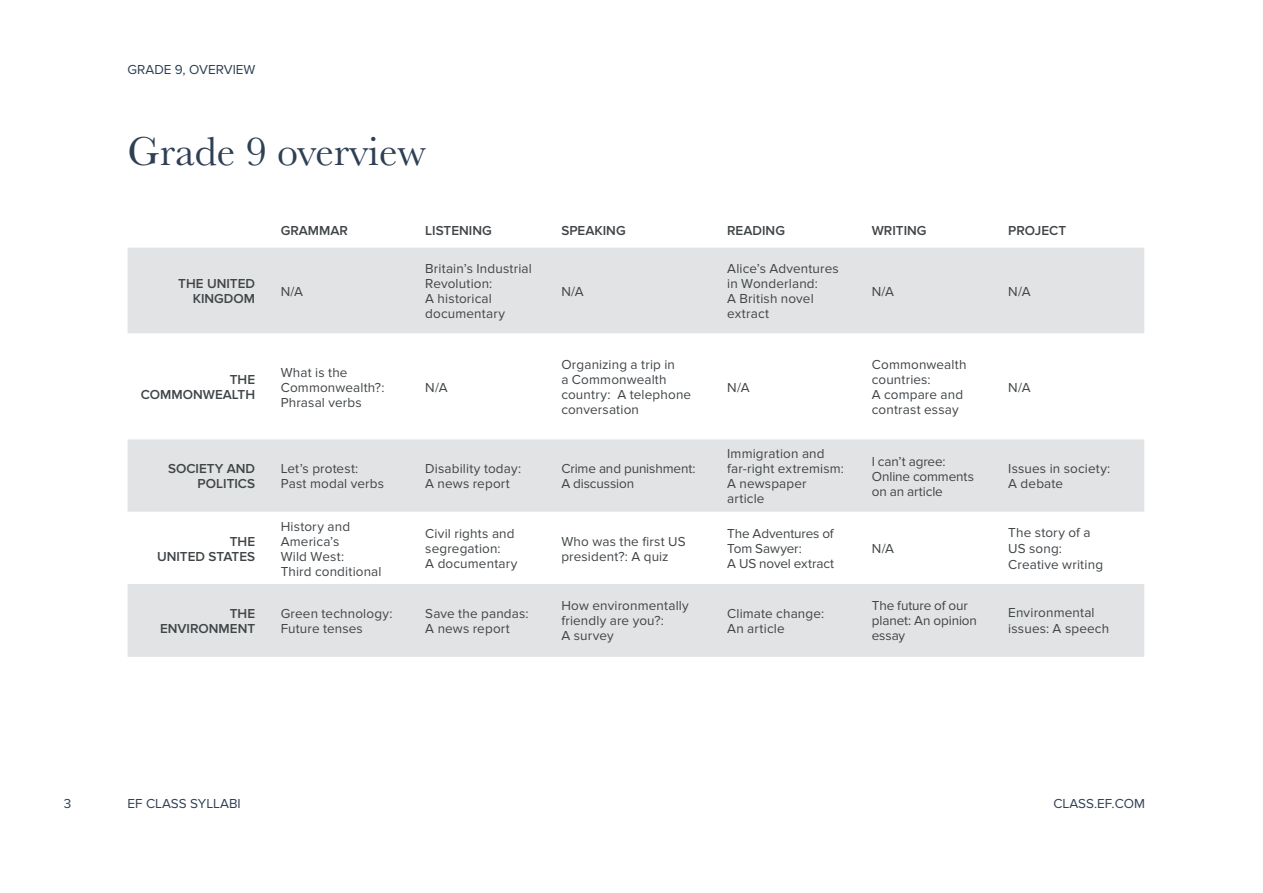
<style>
.page{position:relative;width:1263px;height:893px;background:#fff}
.page>*{position:absolute;margin:0;border:0;box-sizing:border-box;transform-origin:0 0}
.t1{font:42px "Baskerville";color:#2e4055}
.t2{font:13.5px/15px "Proxima Nova";letter-spacing:.01em;color:#404548}
.t3{font:13.5px/15px "Proxima Nova";letter-spacing:-.01em;color:#404548}
.t4{font:600 13.5px/15px "Proxima Nova";color:#404548;text-align:right}
.t5{font:13.5px "Proxima Nova";color:#2e4055}
</style>
<div class="page">
<div style="left:128px;top:248px;width:1016px;height:85px;background:#e2e3e4"></div>
<svg style="left:128px;top:439px;width:1016px;height:217px;fill:#e2e3e4"></svg>
<hr style="left:128px;top:656px;width:144px;height:1px;background:#e2e3e4">
<hr style="left:272px;top:656px;width:145px;height:1px;background:#e2e3e4">
<hr style="left:417px;top:656px;width:136px;height:1px;background:#e2e3e4">
<hr style="left:553px;top:656px;width:166px;height:1px;background:#e2e3e4">
<hr style="left:719px;top:656px;width:144px;height:1px;background:#e2e3e4">
<hr style="left:863px;top:656px;width:137px;height:1px;background:#e2e3e4">
<hr style="left:1000px;top:656px;width:144px;height:1px;background:#e2e3e4">
<p class="t5" style="left:128px;top:62px;width:129px">GRADE 9, OVERVIEW</p>
<h1 class="t1" style="left:128px;top:125px;width:300px">Grade 9 overview</h1>
<p class="t4" style="left:281px;top:224px;width:69px">GRAMMAR</p>
<p class="t4" style="left:425px;top:224px;width:68px">LISTENING</p>
<p class="t4" style="left:561px;top:224px;width:66px">SPEAKING</p>
<p class="t4" style="left:727px;top:224px;width:59px">READING</p>
<p class="t4" style="left:872px;top:224px;width:56px">WRITING</p>
<p class="t4" style="left:1008px;top:224px;width:60px">PROJECT</p>
<p class="t4" style="left:178px;top:277px;width:78px">THE UNITED<br>KINGDOM</p>
<p class="t2" style="left:281px;top:284px;width:24px">N/A</p>
<p class="t4" style="left:141px;top:372px;width:116px">THE<br>COMMONWEALTH</p>
<p class="t2" style="left:281px;top:365px;width:105px">What is the<br>Commonwealth?:<br>Phrasal verbs</p>
<p class="t2" style="left:425px;top:261px;width:108px">Britain’s Industrial<br>Revolution:<br>A historical documentary</p>
<p class="t2" style="left:425px;top:380px;width:24px">N/A</p>
<p class="t2" style="left:561px;top:284px;width:24px">N/A</p>
<p class="t2" style="left:561px;top:357px;width:131px">Organizing a trip in<br>a Commonwealth country: A telephone conversation</p>
<p class="t4" style="left:168px;top:462px;width:89px">SOCIETY AND<br>POLITICS</p>
<p class="t2" style="left:281px;top:461px;width:105px">Let’s protest:<br>Past modal verbs</p>
<p class="t2" style="left:425px;top:461px;width:97px">Disability today:<br>A news report</p>
<p class="t3" style="left:561px;top:461px;width:136px">Crime and punishment:<br>A discussion</p>
<p class="t2" style="left:727px;top:261px;width:113px">Alice’s Adventures in Wonderland:<br>A British novel extract</p>
<p class="t2" style="left:727px;top:380px;width:24px">N/A</p>
<p class="t2" style="left:872px;top:284px;width:24px">N/A</p>
<p class="t2" style="left:1008px;top:284px;width:24px">N/A</p>
<p class="t2" style="left:872px;top:357px;width:96px">Commonwealth countries:<br>A compare and contrast essay</p>
<p class="t2" style="left:1008px;top:380px;width:24px">N/A</p>
<p class="t2" style="left:727px;top:446px;width:118px">Immigration and far-right extremism:<br>A newspaper article</p>
<p class="t3" style="left:872px;top:454px;width:104px">I can’t agree:<br>Online comments on an article</p>
<p class="t2" style="left:1008px;top:461px;width:104px">Issues in society:<br>A debate</p>
<p class="t4" style="left:157px;top:534px;width:100px">THE<br>UNITED STATES</p>
<p class="t2" style="left:281px;top:519px;width:102px">History and<br>America’s<br>Wild West:<br>Third conditional</p>
<p class="t2" style="left:425px;top:526px;width:94px">Civil rights and segregation:<br>A documentary</p>
<p class="t2" style="left:561px;top:534px;width:126px">Who was the first US president?: A quiz</p>
<p class="t3" style="left:727px;top:526px;width:109px">The Adventures of<br>Tom Sawyer:<br>A US novel extract</p>
<p class="t2" style="left:872px;top:541px;width:24px">N/A</p>
<p class="t2" style="left:1008px;top:524px;width:96px;line-height:16.2px">The story of a<br>US song:<br>Creative writing</p>
<p class="t4" style="left:160px;top:606px;width:97px">THE<br>ENVIRONMENT</p>
<p class="t2" style="left:281px;top:606px;width:113px">Green technology:<br>Future tenses</p>
<p class="t2" style="left:425px;top:606px;width:105px">Save the pandas:<br>A news report</p>
<p class="t2" style="left:561px;top:598px;width:129px">How environmentally friendly are you?:<br>A survey</p>
<p class="t2" style="left:727px;top:606px;width:98px">Climate change:<br>An article</p>
<p class="t3" style="left:872px;top:598px;width:107px">The future of our planet: An opinion essay</p>
<p class="t2" style="left:1008px;top:605px;width:102px;line-height:16.2px">Environmental issues: A speech</p>
<p class="t5" style="left:64px;top:796px;width:9px">3</p>
<p class="t5" style="left:128px;top:796px;width:115px">EF CLASS SYLLABI</p>
<p class="t5" style="left:1053px;top:796px;width:93px">CLASS.EF.COM</p>
</div>
